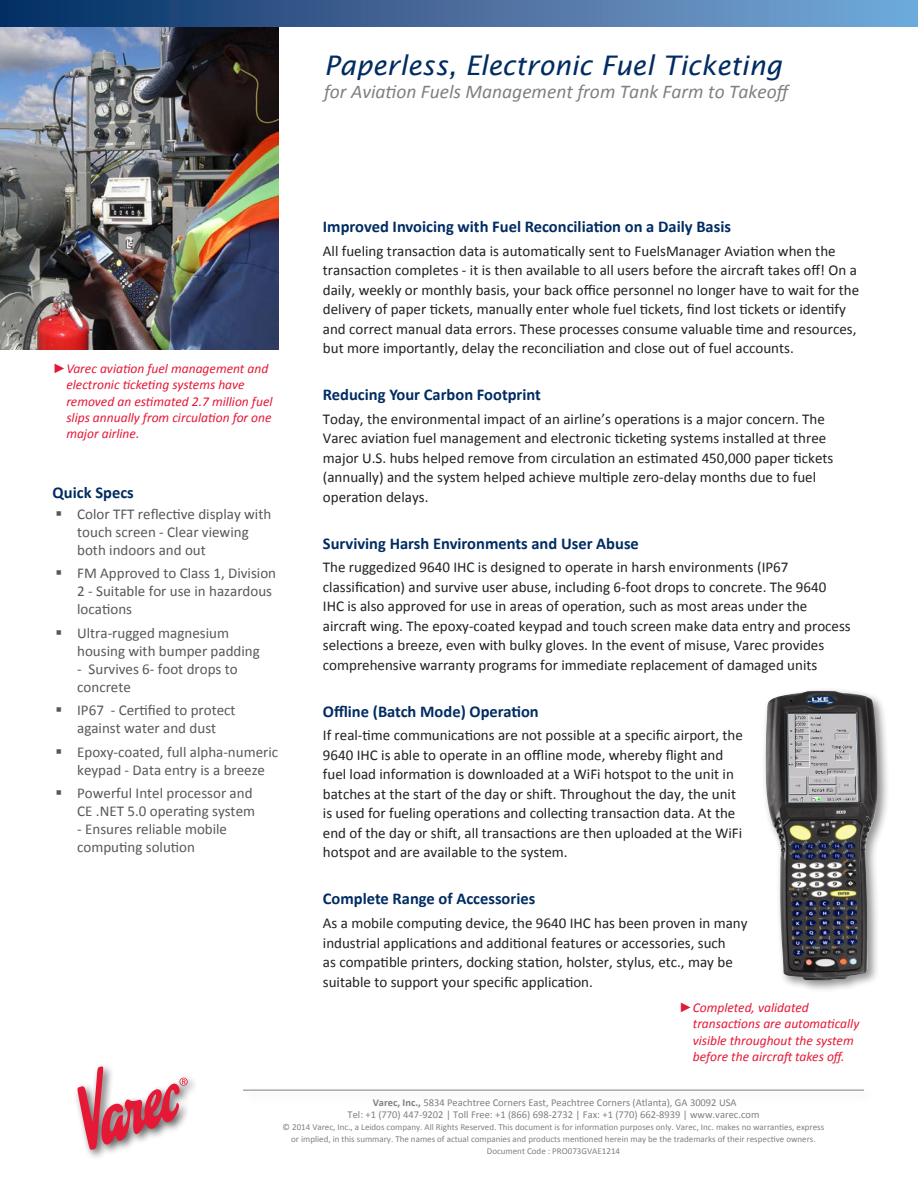
<style>
.page{position:relative;width:918px;height:1188px;background:#fff}
.page>*{position:absolute;margin:0;border:0;box-sizing:border-box;transform-origin:0 0}
.Heading_2nd_Page{font:italic 27px "Lucida Sans";color:#002c62}
.Highlights_2nd_Page{font:italic 19.5px "Calibri";color:#808083}
.Body_Heading{font:700 16.5px "Calibri";color:#002c62}
.Body{font:15px/19.5px "Calibri";color:#231f20}
.t1{font:15px/18px "Calibri";color:#57585a}
.t2{font:italic 13.5px/16.2px "Calibri";color:#e51836}
.Footer_Adress_Line{font:10.5px "Calibri";color:#808083}
.Small_Print{font:9px "Calibri";color:#808083}
.s1{font-family:"Arial"}
.s2{font-weight:700}
</style>
<div class="page">
<div style="left:73px;top:1062px;width:126px;height:99px;background:#231f20;opacity:.75"></div>
<svg style="left:78px;top:1066px;width:110px;height:84px"></svg>
<hr style="left:243px;top:1090px;width:621px;height:1px;background:#808083">
<div style="left:762px;top:687px;width:128px;height:306px;background:#231f20;opacity:.5"></div>
<img style="left:765px;top:691px;width:114px;height:290px">
<img style="left:0;top:27px;width:279px;height:323px">
<svg style="left:0;top:0;width:918px;height:27px"></svg>
<p class="Heading_2nd_Page" style="left:324px;top:50px;width:459px">Paperless, Electronic Fuel Ticketing</p>
<p class="Highlights_2nd_Page" style="left:324px;top:78px;width:470px">for Aviation Fuels Management from Tank Farm to Takeoff</p>
<p class="t2" style="left:66px;top:360px;width:208px;text-indent:-14px"><span class="s1">►</span>Varec aviation fuel management and electronic ticketing systems have removed an estimated 2.7 million fuel slips annually from circulation for one major airline.</p>
<p class="Body_Heading" style="left:53px;top:482px;width:83px">Quick Specs</p>
<p class="t1" style="left:77px;top:505px;width:196px">Color TFT reflective display with touch screen - Clear viewing both indoors and out</p>
<p class="t1" style="left:77px;top:565px;width:200px">FM Approved to Class 1, Division<br>2 - Suitable for use in hazardous locations</p>
<p class="t1" style="left:77px;top:624px;width:184px">Ultra-rugged magnesium housing with bumper padding</p>
<p class="t1" style="left:77px;top:660px;width:162px">- Survives 6- foot drops to concrete</p>
<p class="t1" style="left:77px;top:701px;width:160px">IP67 - Certified to protect against water and dust</p>
<p class="t1" style="left:77px;top:743px;width:202px">Epoxy-coated, full alpha-numeric keypad - Data entry is a breeze</p>
<p class="t1" style="left:77px;top:784px;width:179px">Powerful Intel processor and<br>CE .NET 5.0 operating system</p>
<p class="t1" style="left:77px;top:820px;width:151px">- Ensures reliable mobile computing solution</p>
<p class="Body_Heading" style="left:323px;top:216px;width:410px">Improved Invoicing with Fuel Reconciliation on a Daily Basis</p>
<p class="Body" style="left:323px;top:241px;width:538px">All fueling transaction data is automatically sent to FuelsManager Aviation when the transaction completes - it is then available to all users before the aircraft takes off! On a daily, weekly or monthly basis, your back office personnel no longer have to wait for the delivery of paper tickets, manually enter whole fuel tickets, find lost tickets or identify and correct manual data errors. These processes consume valuable time and resources, but more importantly, delay the reconciliation and close out of fuel accounts.</p>
<p class="Body_Heading" style="left:323px;top:384px;width:220px">Reducing Your Carbon Footprint</p>
<p class="Body" style="left:323px;top:409px;width:512px">Today, the environmental impact of an airline’s operations is a major concern. The Varec aviation fuel management and electronic ticketing systems installed at three major U.S. hubs helped remove from circulation an estimated 450,000 paper tickets (annually) and the system helped achieve multiple zero-delay months due to fuel operation delays.</p>
<p class="Body_Heading" style="left:323px;top:533px;width:317px">Surviving Harsh Environments and User Abuse</p>
<p class="Body" style="left:323px;top:558px;width:529px">The ruggedized 9640 IHC is designed to operate in harsh environments (IP67 classification) and survive user abuse, including 6-foot drops to concrete. The 9640<br>IHC is also approved for use in areas of operation, such as most areas under the aircraft wing. The epoxy-coated keypad and touch screen make data entry and process selections a breeze, even with bulky gloves. In the event of misuse, Varec provides comprehensive warranty programs for immediate replacement of damaged units</p>
<p class="Body_Heading" style="left:323px;top:701px;width:217px">Offline (Batch Mode) Operation</p>
<p class="Body" style="left:323px;top:726px;width:422px">If real-time communications are not possible at a specific airport, the 9640 IHC is able to operate in an offline mode, whereby flight and fuel load information is downloaded at a WiFi hotspot to the unit in batches at the start of the day or shift. Throughout the day, the unit is used for fueling operations and collecting transaction data. At the end of the day or shift, all transactions are then uploaded at the WiFi hotspot and are available to the system.</p>
<p class="Body_Heading" style="left:323px;top:888px;width:214px">Complete Range of Accessories</p>
<p class="Body" style="left:323px;top:913px;width:426px">As a mobile computing device, the 9640 IHC has been proven in many industrial applications and additional features or accessories, such<br>as compatible printers, docking station, holster, stylus, etc., may be suitable to support your specific application.</p>
<p class="t2" style="left:693px;top:999px;width:168px;text-indent:-14px"><span class="s1">►</span>Completed, validated transactions are automatically visible throughout the system before the aircraft takes off.</p>
<p class="Footer_Adress_Line" style="left:373px;top:1096px;width:365px"><span class="s2">Varec, Inc.,</span> 5834 Peachtree Corners East, Peachtree Corners (Atlanta), GA 30092 USA</p>
<p class="Footer_Adress_Line" style="left:348px;top:1108px;width:413px">Tel: +1 (770) 447-9202 | Toll Free: +1 (866) 698-2732 | Fax: +1 (770) 662-8939 | www.varec.com</p>
<p class="Small_Print" style="left:283px;top:1121px;width:543px">© 2014 Varec, Inc., a Leidos company. All Rights Reserved. This document is for information purposes only. Varec, Inc. makes no warranties, express</p>
<p class="Small_Print" style="left:291px;top:1133px;width:526px">or implied, in this summary. The names of actual companies and products mentioned herein may be the trademarks of their respective owners.</p>
<p class="Small_Print" style="left:487px;top:1145px;width:135px">Document Code : PRO073GVAE1214</p>
</div>
